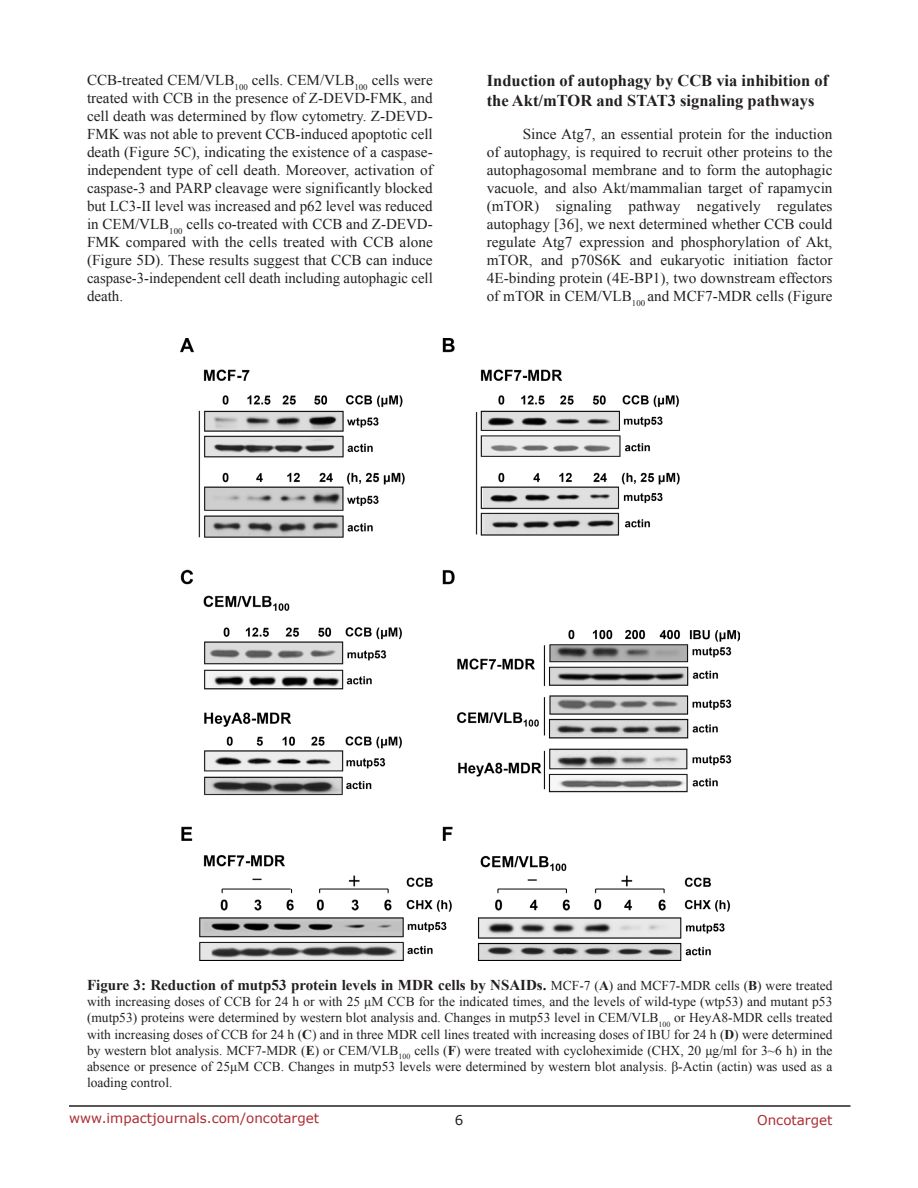
<style>
.page{position:relative;width:918px;height:1188px;background:#fff}
.page>*{position:absolute;margin:0;border:0;box-sizing:border-box;transform-origin:0 0}
.SubHeading_middle{font:700 16.5px/19.8px "Times New Roman";color:#231f20}
.BodyText{font:15px/18px "Times New Roman";color:#231f20;text-align:justify}
.FigureText{font:700 15px "Times New Roman";color:#231f20}
.FigureText-2{font:13.5px/16.2px "Times New Roman";color:#231f20;text-align:justify}
.t1{font:13.5px "Verdana";color:#ac2b31}
.t2{font:13.5px "Verdana";color:#231f20}
.s1{font-weight:400;font-size:13.5px}
.s2{font-size:13.5px}
.s3{font-weight:700}
</style>
<div class="page">
<hr style="left:69px;top:1105px;width:781px;height:2px;background:#231f20">
<img style="left:180px;top:339px;width:559px;height:621px">
<p class="BodyText" style="left:87px;top:71px;width:347px">CCB-treated CEM/VLB<sub>100</sub> cells. CEM/VLB<sub>100</sub> cells were treated with CCB in the presence of Z-DEVD-FMK, and cell death was determined by flow cytometry. Z-DEVD-FMK was not able to prevent CCB-induced apoptotic cell death (Figure 5C), indicating the existence of a caspase&shy;independent type of cell death. Moreover, activation of caspase-3 and PARP cleavage were significantly blocked but LC3-II level was increased and p62 level was reduced in CEM/VLB<sub>100</sub> cells co-treated with CCB and Z-DEVD-FMK compared with the cells treated with CCB alone (Figure 5D). These results suggest that CCB can induce caspase-3-independent cell death including autophagic cell death.</p>
<p class="SubHeading_middle" style="left:487px;top:70px;width:343px">Induction of autophagy by CCB via inhibition of the Akt/mTOR and STAT3 signaling pathways</p>
<p class="BodyText" style="left:487px;top:125px;width:347px;text-indent:36px">Since Atg7, an essential protein for the induction of autophagy, is required to recruit other proteins to the autophagosomal membrane and to form the autophagic vacuole, and also Akt/mammalian target of rapamycin (mTOR) signaling pathway negatively regulates autophagy [36], we next determined whether CCB could regulate Atg7 expression and phosphorylation of Akt, mTOR, and p70S6K and eukaryotic initiation factor 4E-binding protein (4E-BP1), two downstream effectors of mTOR in CEM/VLB<sub>100</sub> and MCF7-MDR cells (Figure</p>
<p class="FigureText" style="left:87px;top:975px;width:747px">Figure 3: Reduction of mutp53 protein levels in MDR cells by NSAIDs. <span class="s1">MCF-7 (</span><span class="s2">A</span><span class="s1">) and MCF7-MDR cells (</span><span class="s2">B</span><span class="s1">) were treated</span></p>
<p class="FigureText-2" style="left:87px;top:993px;width:747px">with increasing doses of CCB for 24 h or with 25 μM CCB for the indicated times, and the levels of wild-type (wtp53) and mutant p53 (mutp53) proteins were determined by western blot analysis and. Changes in mutp53 level in CEM/VLB<sub>100</sub> or HeyA8-MDR cells treated with increasing doses of CCB for 24 h (<span class="s3">C</span>) and in three MDR cell lines treated with increasing doses of IBU for 24 h (<span class="s3">D</span>) were determined by western blot analysis. MCF7-MDR (<span class="s3">E</span>) or CEM/VLB<sub>100</sub> cells (<span class="s3">F</span>) were treated with cycloheximide (CHX, 20 μg/ml for 3~6 h) in the absence or presence of 25μM CCB. Changes in mutp53 levels were determined by western blot analysis. β-Actin (actin) was used as a loading control.</p>
<p class="t1" style="left:69px;top:1109px;width:252px">www.impactjournals.com/oncotarget</p>
<p class="t2" style="left:455px;top:1111px;width:10px">6</p>
<p class="t1" style="left:757px;top:1111px;width:77px">Oncotarget</p>
</div>
